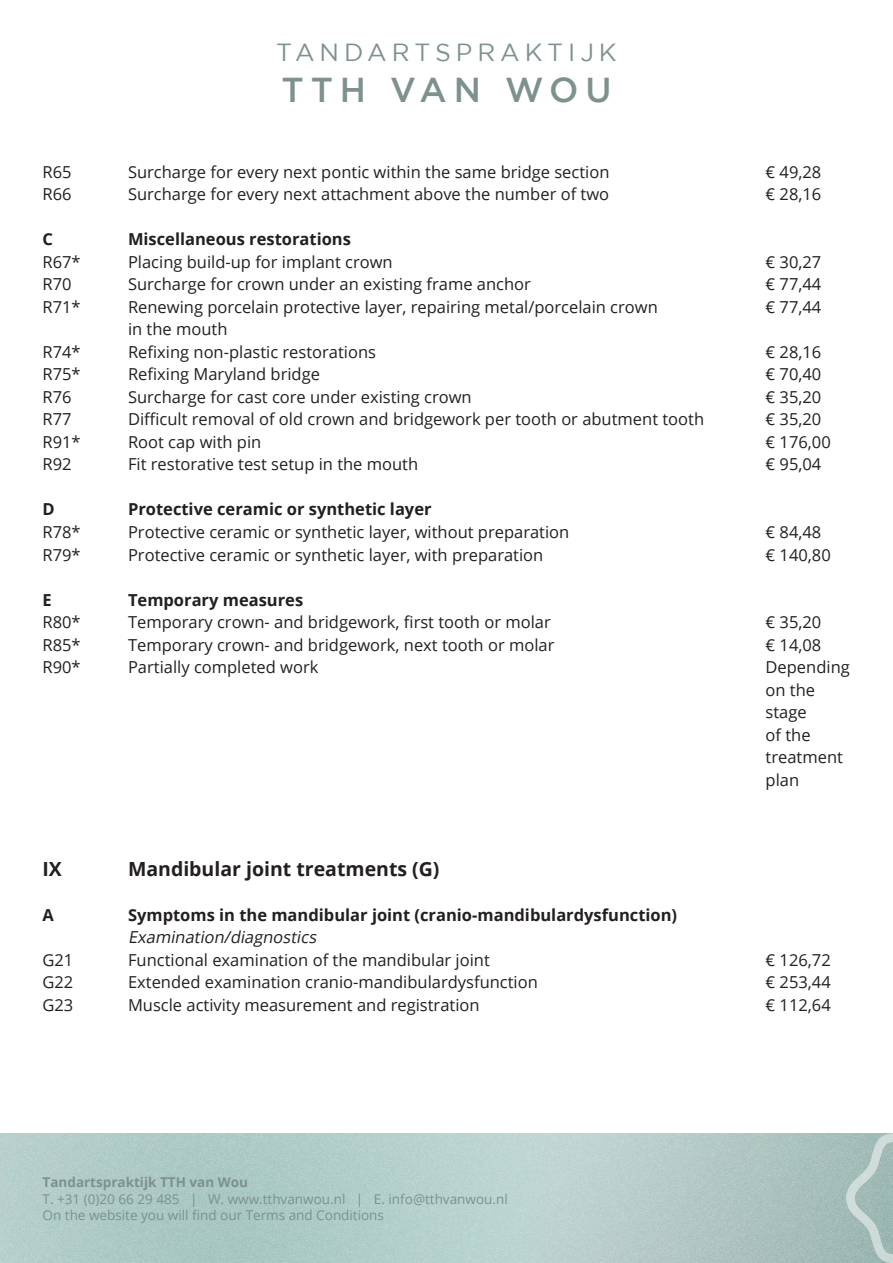
<style>
.page{position:relative;width:893px;height:1263px;background:#fff}
.page>*{position:absolute;margin:0;border:0;box-sizing:border-box;transform-origin:0 0}
.t1{font:500 34.5px "Gotham";letter-spacing:.2em;color:#7d918f}
.t2{font:24.75px "Gotham";letter-spacing:.2em;color:#7d918f}
.Body_text{font:700 19.5px "Open Sans";color:#231f20}
.Body_text-2{font:16.5px/22.5px "Open Sans";color:#231f20}
.Body_text-3{font:700 16.5px/22.5px "Open Sans";color:#231f20}
.t3{font:13.5px/16.5px "Open Sans";color:#7d918f}
.t4{font:700 13.5px "Open Sans";color:#7d918f}
.s1{font-weight:400;font-style:italic}
</style>
<div class="page">
<img style="left:0;top:1133px;width:846px;height:130px">
<svg style="left:846px;top:1133px;width:47px;height:130px;background:#a9c0bc"></svg>
<h2 class="t2" style="left:276px;top:38px;width:342px">TANDARTSPRAKTIJK</h2>
<h1 class="t1" style="left:281px;top:71px;width:332px">TTH VAN WOU</h1>
<p class="Body_text-2" style="left:43px;top:160px;width:31px">R65</p>
<p class="Body_text-2" style="left:128px;top:160px;width:483px">Surcharge for every next pontic within the same bridge section</p>
<p class="Body_text-2" style="left:766px;top:160px;width:57px">€ 49,28</p>
<p class="Body_text-2" style="left:43px;top:183px;width:31px">R66</p>
<p class="Body_text-2" style="left:128px;top:183px;width:483px">Surcharge for every next attachment above the number of two</p>
<p class="Body_text-2" style="left:766px;top:183px;width:57px">€ 28,16</p>
<p class="Body_text-3" style="left:43px;top:228px;width:12px">C</p>
<p class="Body_text-3" style="left:128px;top:228px;width:224px">Miscellaneous restorations</p>
<p class="Body_text-2" style="left:43px;top:250px;width:40px">R67*</p>
<p class="Body_text-2" style="left:128px;top:250px;width:266px">Placing build-up for implant crown</p>
<p class="Body_text-2" style="left:766px;top:250px;width:57px">€ 30,27</p>
<p class="Body_text-2" style="left:43px;top:273px;width:31px">R70</p>
<p class="Body_text-2" style="left:128px;top:273px;width:404px">Surcharge for crown under an existing frame anchor</p>
<p class="Body_text-2" style="left:766px;top:273px;width:57px">€ 77,44</p>
<p class="Body_text-2" style="left:43px;top:295px;width:40px">R71*</p>
<p class="Body_text-2" style="left:128px;top:295px;width:531px">Renewing porcelain protective layer, repairing metal/porcelain crown</p>
<p class="Body_text-2" style="left:766px;top:295px;width:57px">€ 77,44</p>
<p class="Body_text-2" style="left:128px;top:318px;width:101px">in the mouth</p>
<p class="Body_text-2" style="left:43px;top:340px;width:40px">R74*</p>
<p class="Body_text-2" style="left:128px;top:340px;width:250px">Refixing non-plastic restorations</p>
<p class="Body_text-2" style="left:766px;top:340px;width:57px">€ 28,16</p>
<p class="Body_text-2" style="left:43px;top:363px;width:40px">R75*</p>
<p class="Body_text-2" style="left:128px;top:363px;width:193px">Refixing Maryland bridge</p>
<p class="Body_text-2" style="left:766px;top:363px;width:57px">€ 70,40</p>
<p class="Body_text-2" style="left:43px;top:385px;width:31px">R76</p>
<p class="Body_text-2" style="left:128px;top:385px;width:345px">Surcharge for cast core under existing crown</p>
<p class="Body_text-2" style="left:766px;top:385px;width:57px">€ 35,20</p>
<p class="Body_text-2" style="left:43px;top:408px;width:31px">R77</p>
<p class="Body_text-2" style="left:128px;top:408px;width:578px">Difficult removal of old crown and bridgework per tooth or abutment tooth</p>
<p class="Body_text-2" style="left:766px;top:408px;width:57px">€ 35,20</p>
<p class="Body_text-2" style="left:43px;top:430px;width:40px">R91*</p>
<p class="Body_text-2" style="left:128px;top:430px;width:135px">Root cap with pin</p>
<p class="Body_text-2" style="left:766px;top:430px;width:67px">€ 176,00</p>
<p class="Body_text-2" style="left:43px;top:453px;width:31px">R92</p>
<p class="Body_text-2" style="left:128px;top:453px;width:292px">Fit restorative test setup in the mouth</p>
<p class="Body_text-2" style="left:766px;top:453px;width:57px">€ 95,04</p>
<p class="Body_text-3" style="left:43px;top:498px;width:14px">D</p>
<p class="Body_text-3" style="left:128px;top:498px;width:305px">Protective ceramic or synthetic layer</p>
<p class="Body_text-2" style="left:43px;top:520px;width:40px">R78*</p>
<p class="Body_text-2" style="left:128px;top:520px;width:443px">Protective ceramic or synthetic layer, without preparation</p>
<p class="Body_text-2" style="left:766px;top:520px;width:57px">€ 84,48</p>
<p class="Body_text-2" style="left:43px;top:543px;width:40px">R79*</p>
<p class="Body_text-2" style="left:128px;top:543px;width:417px">Protective ceramic or synthetic layer, with preparation</p>
<p class="Body_text-2" style="left:766px;top:543px;width:67px">€ 140,80</p>
<p class="Body_text-3" style="left:43px;top:588px;width:11px">E</p>
<p class="Body_text-3" style="left:128px;top:588px;width:177px">Temporary measures</p>
<p class="Body_text-2" style="left:43px;top:610px;width:40px">R80*</p>
<p class="Body_text-2" style="left:128px;top:610px;width:424px">Temporary crown- and bridgework, first tooth or molar</p>
<p class="Body_text-2" style="left:766px;top:610px;width:57px">€ 35,20</p>
<p class="Body_text-2" style="left:43px;top:633px;width:40px">R85*</p>
<p class="Body_text-2" style="left:128px;top:633px;width:428px">Temporary crown- and bridgework, next tooth or molar</p>
<p class="Body_text-2" style="left:766px;top:633px;width:57px">€ 14,08</p>
<p class="Body_text-2" style="left:43px;top:655px;width:40px">R90*</p>
<p class="Body_text-2" style="left:128px;top:655px;width:192px">Partially completed work</p>
<p class="Body_text-2" style="left:766px;top:655px;width:86px">Depending on the stage<br>of the treatment plan</p>
<p class="Body_text" style="left:43px;top:855px;width:21px">IX</p>
<p class="Body_text" style="left:128px;top:855px;width:313px">Mandibular joint treatments (G)</p>
<p class="Body_text-3" style="left:43px;top:903px;width:13px">A</p>
<p class="Body_text-3" style="left:128px;top:903px;width:551px">Symptoms in the mandibular joint (cranio-mandibulardysfunction)<br><span class="s1">Examination/diagnostics</span></p>
<p class="Body_text-2" style="left:43px;top:948px;width:32px">G21</p>
<p class="Body_text-2" style="left:128px;top:948px;width:363px">Functional examination of the mandibular joint</p>
<p class="Body_text-2" style="left:766px;top:948px;width:67px">€ 126,72</p>
<p class="Body_text-2" style="left:43px;top:970px;width:32px">G22</p>
<p class="Body_text-2" style="left:128px;top:970px;width:411px">Extended examination cranio-mandibulardysfunction</p>
<p class="Body_text-2" style="left:766px;top:970px;width:67px">€ 253,44</p>
<p class="Body_text-2" style="left:43px;top:993px;width:32px">G23</p>
<p class="Body_text-2" style="left:128px;top:993px;width:353px">Muscle activity measurement and registration</p>
<p class="Body_text-2" style="left:766px;top:993px;width:67px">€ 112,64</p>
<p class="t4" style="left:43px;top:1173px;width:207px">Tandartspraktijk TTH van Wou</p>
<p class="t3" style="left:43px;top:1190px;width:467px">T. +31 (0)20 66 29 485 | W. www.tthvanwou.nl | E. info@tthvanwou.nl<br>On the website you will find our Terms and Conditions</p>
</div>
